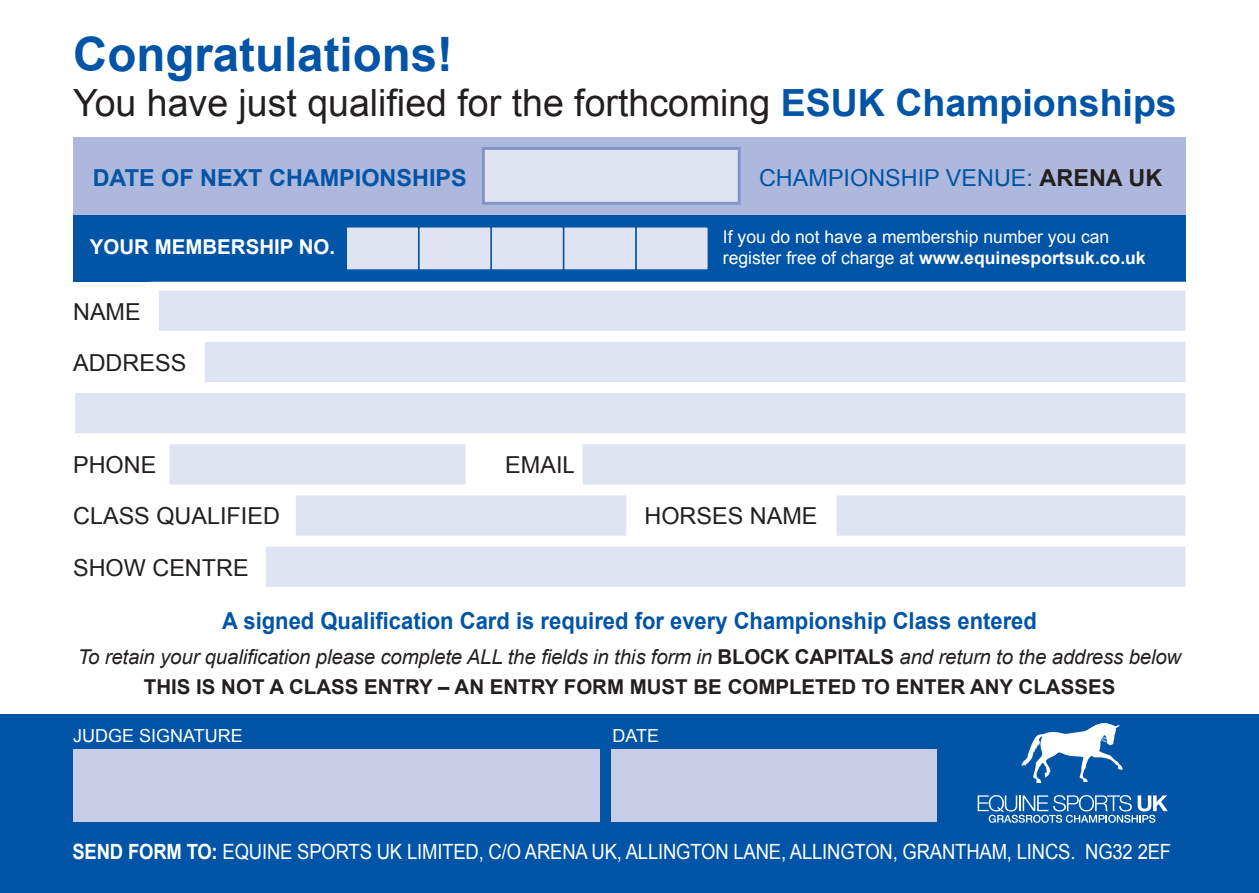
<style>
.page{position:relative;width:1259px;height:893px;background:#fff}
.page>*{position:absolute;margin:0;border:0;box-sizing:border-box;transform-origin:0 0}
.t1{font:700 47.4px "Arial";color:#0154a6}
.t2{font:37.5px "Arial";color:#231f20}
.t3{font:700 23.4px "Arial";color:#0154a6;scale:.94 1}
.t4{font:23.4px/51.3px "Arial";color:#231f20}
.t5{font:23.4px "Arial";color:#0154a6}
.t6{font:700 23.4px "Arial";color:#0154a6}
.t7{font:21px "Arial";letter-spacing:-.01em;color:#fff;scale:.88 1}
.t8{font:italic 20.4px/30px "Arial";letter-spacing:-.01em;color:#231f20;text-align:center}
.t9{font:700 20.4px "Arial";color:#fff}
.t10{font:18px "Arial";color:#fff}
.t11{font:17.4px/21px "Arial";color:#fff}
.s1{font-weight:700;color:#0154a6}
.s2{font-weight:700;color:#231f20}
.s3{font-weight:700}
.s4{font-weight:700;font-style:normal}
</style>
<div class="page">
<div style="left:73px;top:215px;width:1113px;height:67px;background:#0154a6"></div>
<div style="left:73px;top:138px;width:1113px;height:77px;background:#aeb8dc"></div>
<div style="left:0;top:714px;width:1259px;height:179px;background:#0154a6"></div>
<div style="left:73px;top:750px;width:527px;height:72px;background:#c7cde7"></div>
<svg style="left:1021px;top:723px;width:102px;height:60px"></svg>
<svg style="left:977px;top:795px;width:191px;height:28px"></svg>
<div style="left:611px;top:750px;width:326px;height:72px;background:#c7cde7"></div>
<div style="left:150px;top:282px;width:1044px;height:58px;background:#e0e4f2;border:9px solid #fff"></div>
<div style="left:196px;top:333px;width:998px;height:58px;background:#e0e4f2;border:9px solid #fff"></div>
<div style="left:66px;top:384px;width:1128px;height:58px;background:#e0e4f2;border:9px solid #fff"></div>
<div style="left:161px;top:435px;width:313px;height:58px;background:#e0e4f2;border:9px solid #fff"></div>
<div style="left:287px;top:487px;width:348px;height:57px;background:#e0e4f2;border:9px solid #fff"></div>
<div style="left:257px;top:538px;width:937px;height:58px;background:#e0e4f2;border:9px solid #fff"></div>
<div style="left:482px;top:147px;width:258px;height:58px;background:#e0e4f2;border:3px solid #8393ca"></div>
<div style="left:574px;top:435px;width:620px;height:58px;background:#e0e4f2;border:9px solid #fff"></div>
<div style="left:635px;top:226px;width:74px;height:45px;background:#e0e4f2;border:1px solid #0154a6"></div>
<div style="left:563px;top:226px;width:73px;height:45px;background:#e0e4f2;border:1px solid #0154a6"></div>
<div style="left:490px;top:226px;width:74px;height:45px;background:#e0e4f2;border:1px solid #0154a6"></div>
<div style="left:418px;top:226px;width:74px;height:45px;background:#e0e4f2;border:1px solid #0154a6"></div>
<div style="left:345px;top:226px;width:74px;height:45px;background:#e0e4f2;border:1px solid #0154a6"></div>
<div style="left:827px;top:487px;width:367px;height:57px;background:#e0e4f2;border:9px solid #fff"></div>
<h1 class="t1" style="left:73px;top:23px;width:381px">Congratulations!</h1>
<h2 class="t2" style="left:73px;top:79px;width:1105px">You have just qualified for the forthcoming <span class="s1">ESUK Championships</span></h2>
<p class="t6" style="left:93px;top:163px;width:375px">DATE OF NEXT CHAMPIONSHIPS</p>
<p class="t5" style="left:759px;top:163px;width:405px">CHAMPIONSHIP VENUE: <span class="s2">ARENA UK</span></p>
<p class="t9" style="left:90px;top:233px;width:247px">YOUR MEMBERSHIP NO.</p>
<p class="t4" style="left:73px;top:286px;width:115px">NAME<br>ADDRESS</p>
<p class="t11" style="left:723px;top:227px;width:424px">If you do not have a membership number you can register free of charge at <span class="s3">www.equinesportsuk.co.uk</span></p>
<p class="t4" style="left:73px;top:439px;width:85px">PHONE</p>
<p class="t4" style="left:505px;top:439px;width:72px">EMAIL</p>
<p class="t4" style="left:73px;top:491px;width:208px">CLASS QUALIFIED</p>
<p class="t4" style="left:644px;top:491px;width:174px">HORSES NAME</p>
<p class="t4" style="left:73px;top:542px;width:177px">SHOW CENTRE</p>
<p class="t3" style="left:222px;top:605px;width:868px">A signed Qualification Card is required for every Championship Class entered</p>
<p class="t8" style="left:78px;top:643px;width:1105px">To retain your qualification please complete ALL the fields in this form in <span class="s4">BLOCK CAPITALS</span> and return to the address below<br><span class="s4">THIS IS NOT A CLASS ENTRY – AN ENTRY FORM MUST BE COMPLETED TO ENTER ANY CLASSES</span></p>
<p class="t10" style="left:73px;top:724px;width:171px">JUDGE SIGNATURE</p>
<p class="t10" style="left:612px;top:724px;width:48px">DATE</p>
<p class="t7" style="left:72px;top:838px;width:1250px"><span class="s3">SEND FORM TO:</span> EQUINE SPORTS UK LIMITED, C/O ARENA UK, ALLINGTON LANE, ALLINGTON, GRANTHAM, LINCS. NG32 2EF</p>
</div>
